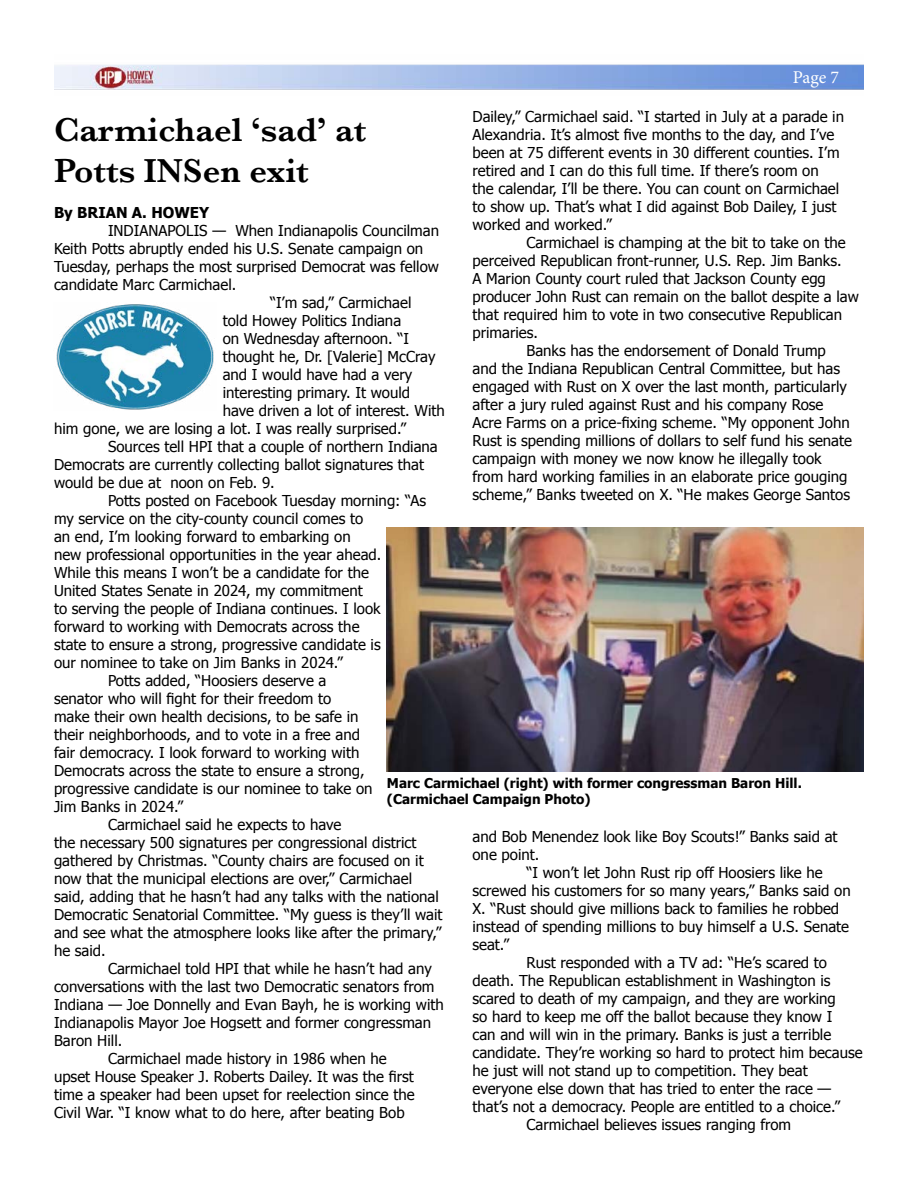
<style>
.page{position:relative;width:918px;height:1188px;background:#fff}
.page>*{position:absolute;margin:0;border:0;box-sizing:border-box;transform-origin:0 0}
.t1{font:600 34.5px/41.4px "Baskerville";color:#000}
.t2{font:18px "Minion Pro";color:#fff}
.t3{font:15px/18px "Tahoma";color:#000}
.t4{font:700 15px "Tahoma";color:#000}
.t5{font:700 13.5px/16.2px "Tahoma";color:#000}
</style>
<div class="page">
<img style="left:54px;top:64px;width:810px;height:26px">
<img style="left:56px;top:304px;width:158px;height:106px">
<img style="left:387px;top:527px;width:477px;height:245px">
<p class="t2" style="left:793px;top:65px;width:48px">Page 7</p>
<p class="t3" style="left:472px;top:106px;width:373px">Dailey,” Carmichael said. “I started in July at a parade in Alexandria. It’s almost five months to the day, and I’ve been at 75 different events in 30 different counties. I’m retired and I can do this full time. If there’s room on<br>the calendar, I’ll be there. You can count on Carmichael to show up. That’s what I did against Bob Dailey, I just worked and worked.”</p>
<p class="t3" style="left:526px;top:232px;width:321px">Carmichael is champing at the bit to take on the</p>
<p class="t3" style="left:472px;top:250px;width:371px">perceived Republican front-runner, U.S. Rep. Jim Banks.</p>
<p class="t3" style="left:472px;top:268px;width:355px">A Marion County court ruled that Jackson County egg</p>
<p class="t3" style="left:472px;top:286px;width:388px">producer John Rust can remain on the ballot despite a law</p>
<p class="t3" style="left:472px;top:304px;width:371px">that required him to vote in two consecutive Republican</p>
<p class="t3" style="left:472px;top:322px;width:67px">primaries.</p>
<p class="t3" style="left:526px;top:340px;width:301px">Banks has the endorsement of Donald Trump</p>
<p class="t3" style="left:472px;top:358px;width:369px">and the Indiana Republican Central Committee, but has</p>
<p class="t3" style="left:472px;top:376px;width:376px">engaged with Rust on X over the last month, particularly</p>
<p class="t3" style="left:472px;top:394px;width:353px">after a jury ruled against Rust and his company Rose</p>
<p class="t3" style="left:472px;top:412px;width:379px">Acre Farms on a price-fixing scheme. “My opponent John</p>
<p class="t3" style="left:472px;top:430px;width:381px">Rust is spending millions of dollars to self fund his senate</p>
<p class="t3" style="left:472px;top:448px;width:351px">campaign with money we now know he illegally took</p>
<p class="t3" style="left:472px;top:466px;width:377px">from hard working families in an elaborate price gouging</p>
<p class="t3" style="left:472px;top:484px;width:379px">scheme,” Banks tweeted on X. “He makes George Santos</p>
<h1 class="t1" style="left:54px;top:109px;width:314px">Carmichael ‘sad’ at<br>Potts INSen exit</h1>
<p class="t4" style="left:54px;top:202px;width:157px">By BRIAN A. HOWEY</p>
<p class="t3" style="left:108px;top:221px;width:333px">INDIANAPOLIS — When Indianapolis Councilman</p>
<p class="t3" style="left:54px;top:239px;width:371px">Keith Potts abruptly ended his U.S. Senate campaign on</p>
<p class="t3" style="left:54px;top:257px;width:386px">Tuesday, perhaps the most surprised Democrat was fellow</p>
<p class="t3" style="left:54px;top:275px;width:184px">candidate Marc Carmichael.</p>
<p class="t3" style="left:270px;top:293px;width:143px">“I’m sad,” Carmichael</p>
<p class="t3" style="left:223px;top:311px;width:180px">told Howey Politics Indiana</p>
<p class="t3" style="left:223px;top:329px;width:188px">on Wednesday afternoon. “I</p>
<p class="t3" style="left:223px;top:347px;width:214px">thought he, Dr. [Valerie] McCray</p>
<p class="t3" style="left:223px;top:365px;width:191px">and I would have had a very</p>
<p class="t3" style="left:223px;top:383px;width:189px">interesting primary. It would</p>
<p class="t3" style="left:223px;top:401px;width:224px">have driven a lot of interest. With</p>
<p class="t3" style="left:54px;top:419px;width:354px">him gone, we are losing a lot. I was really surprised.”</p>
<p class="t3" style="left:108px;top:437px;width:331px">Sources tell HPI that a couple of northern Indiana</p>
<p class="t3" style="left:54px;top:455px;width:372px">Democrats are currently collecting ballot signatures that</p>
<p class="t3" style="left:54px;top:473px;width:222px">would be due at noon on Feb. 9.</p>
<p class="t3" style="left:108px;top:491px;width:320px">Potts posted on Facebook Tuesday morning: “As</p>
<p class="t3" style="left:54px;top:509px;width:311px">my service on the city-county council comes to</p>
<p class="t3" style="left:54px;top:527px;width:298px">an end, I’m looking forward to embarking on</p>
<p class="t3" style="left:54px;top:545px;width:329px">new professional opportunities in the year ahead.</p>
<p class="t3" style="left:54px;top:563px;width:316px">While this means I won’t be a candidate for the</p>
<p class="t3" style="left:54px;top:581px;width:310px">United States Senate in 2024, my commitment</p>
<p class="t3" style="left:54px;top:599px;width:328px">to serving the people of Indiana continues. I look</p>
<p class="t3" style="left:54px;top:617px;width:307px">forward to working with Democrats across the</p>
<p class="t3" style="left:54px;top:635px;width:328px">state to ensure a strong, progressive candidate is</p>
<p class="t3" style="left:54px;top:653px;width:290px">our nominee to take on Jim Banks in 2024.”</p>
<p class="t3" style="left:108px;top:671px;width:220px">Potts added, “Hoosiers deserve a</p>
<p class="t3" style="left:54px;top:689px;width:279px">senator who will fight for their freedom to</p>
<p class="t3" style="left:54px;top:707px;width:306px">make their own health decisions, to be safe in</p>
<p class="t3" style="left:54px;top:725px;width:308px">their neighborhoods, and to vote in a free and</p>
<p class="t3" style="left:54px;top:743px;width:307px">fair democracy. I look forward to working with</p>
<p class="t3" style="left:54px;top:761px;width:312px">Democrats across the state to ensure a strong,</p>
<p class="t3" style="left:54px;top:779px;width:320px">progressive candidate is our nominee to take on</p>
<p class="t3" style="left:54px;top:797px;width:131px">Jim Banks in 2024.”</p>
<p class="t3" style="left:108px;top:815px;width:235px">Carmichael said he expects to have</p>
<p class="t3" style="left:54px;top:833px;width:364px">the necessary 500 signatures per congressional district</p>
<p class="t3" style="left:54px;top:851px;width:371px">gathered by Christmas. “County chairs are focused on it</p>
<p class="t3" style="left:54px;top:869px;width:360px">now that the municipal elections are over,” Carmichael</p>
<p class="t3" style="left:54px;top:887px;width:386px">said, adding that he hasn’t had any talks with the national</p>
<p class="t3" style="left:54px;top:905px;width:390px">Democratic Senatorial Committee. “My guess is they’ll wait</p>
<p class="t3" style="left:54px;top:923px;width:389px">and see what the atmosphere looks like after the primary,”</p>
<p class="t3" style="left:54px;top:941px;width:53px">he said.</p>
<p class="t3" style="left:108px;top:959px;width:325px">Carmichael told HPI that while he hasn’t had any</p>
<p class="t3" style="left:54px;top:977px;width:382px">conversations with the last two Democratic senators from</p>
<p class="t3" style="left:54px;top:995px;width:391px">Indiana — Joe Donnelly and Evan Bayh, he is working with</p>
<p class="t3" style="left:54px;top:1013px;width:379px">Indianapolis Mayor Joe Hogsett and former congressman</p>
<p class="t3" style="left:54px;top:1031px;width:70px">Baron Hill.</p>
<p class="t3" style="left:108px;top:1049px;width:280px">Carmichael made history in 1986 when he</p>
<p class="t3" style="left:54px;top:1067px;width:361px">upset House Speaker J. Roberts Dailey. It was the first</p>
<p class="t3" style="left:54px;top:1085px;width:362px">time a speaker had been upset for reelection since the</p>
<p class="t3" style="left:54px;top:1103px;width:352px">Civil War. “I know what to do here, after beating Bob</p>
<p class="t5" style="left:387px;top:774px;width:416px">Marc Carmichael (right) with former congressman Baron Hill. (Carmichael Campaign Photo)</p>
<p class="t3" style="left:472px;top:826px;width:367px">and Bob Menendez look like Boy Scouts!” Banks said at one point.</p>
<p class="t3" style="left:526px;top:862px;width:298px">“I won’t let John Rust rip off Hoosiers like he</p>
<p class="t3" style="left:472px;top:880px;width:380px">screwed his customers for so many years,” Banks said on</p>
<p class="t3" style="left:472px;top:898px;width:368px">X. “Rust should give millions back to families he robbed</p>
<p class="t3" style="left:472px;top:916px;width:378px">instead of spending millions to buy himself a U.S. Senate</p>
<p class="t3" style="left:472px;top:934px;width:38px">seat.”</p>
<p class="t3" style="left:526px;top:952px;width:302px">Rust responded with a TV ad: “He’s scared to</p>
<p class="t3" style="left:472px;top:970px;width:360px">death. The Republican establishment in Washington is</p>
<p class="t3" style="left:472px;top:988px;width:365px">scared to death of my campaign, and they are working</p>
<p class="t3" style="left:472px;top:1006px;width:361px">so hard to keep me off the ballot because they know I</p>
<p class="t3" style="left:472px;top:1024px;width:360px">can and will win in the primary. Banks is just a terrible</p>
<p class="t3" style="left:472px;top:1042px;width:392px">candidate. They’re working so hard to protect him because</p>
<p class="t3" style="left:472px;top:1060px;width:337px">he just will not stand up to competition. They beat</p>
<p class="t3" style="left:472px;top:1078px;width:360px">everyone else down that has tried to enter the race —</p>
<p class="t3" style="left:472px;top:1096px;width:369px">that’s not a democracy. People are entitled to a choice.”</p>
<p class="t3" style="left:526px;top:1114px;width:266px">Carmichael believes issues ranging from</p>
</div>
